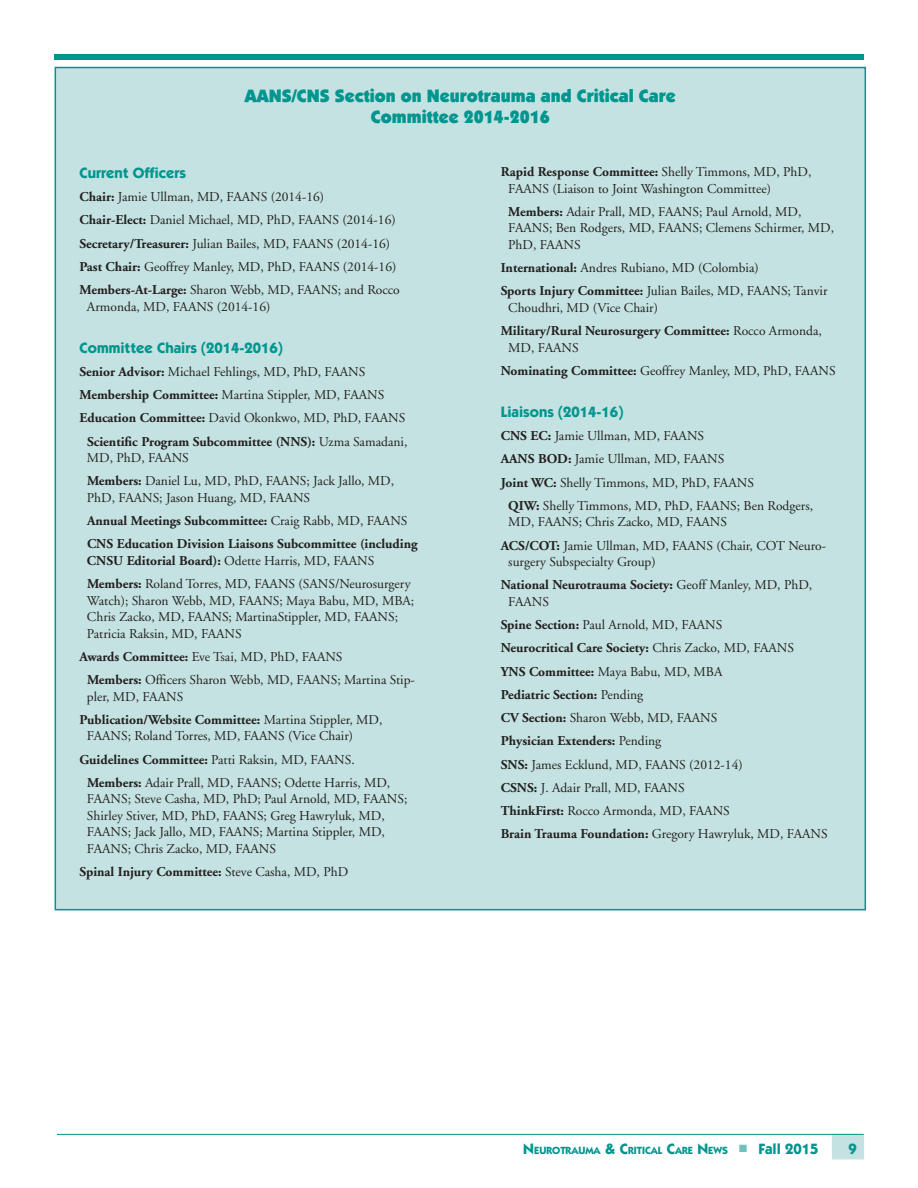
<style>
.page{position:relative;width:918px;height:1188px;background:#fff}
.page>*{position:absolute;margin:0;border:0;box-sizing:border-box;transform-origin:0 0}
.Heading_12pt{font:900 18px "Itc Kabel";color:#00958e}
.heading_in_article{font:700 15px "Itc Kabel";color:#00958e}
.leadership{font:13.5px/16.5px "Adobe Garamond";color:#231f20}
.leadership-2{font:700 13.5px/16.5px "Adobe Garamond";color:#231f20}
.t1{font:700 10.5px "Itc Kabel";color:#00958e}
.s1{font-weight:700}
.s2{font-weight:400}
.s3{font-size:15px}
</style>
<div class="page">
<div style="left:54px;top:54px;width:810px;height:6px;background:#00958e"></div>
<div style="left:832px;top:1134px;width:32px;height:25px;background:#c4e2e1"></div>
<hr style="left:57px;top:1134px;width:807px;height:1px;background:#00958e">
<div style="left:55px;top:68px;width:810px;height:842px;background:#c4e2e1"></div>
<p class="Heading_12pt" style="left:245px;top:85px;width:433px">AANS/CNS Section on Neurotrauma and Critical Care</p>
<p class="Heading_12pt" style="left:371px;top:106px;width:181px">Committee 2014-2016</p>
<p class="heading_in_article" style="left:79px;top:164px;width:108px">Current Officers</p>
<p class="leadership" style="left:79px;top:189px;width:246px"><span class="s1">Chair:</span> Jamie Ullman, MD, FAANS (2014-16)</p>
<p class="leadership" style="left:79px;top:212px;width:318px"><span class="s1">Chair-Elect:</span> Daniel Michael, MD, PhD, FAANS (2014-16)</p>
<p class="leadership" style="left:79px;top:235px;width:312px"><span class="s1">Secretary/Treasurer:</span> Julian Bailes, MD, FAANS (2014-16)</p>
<p class="leadership" style="left:79px;top:259px;width:318px"><span class="s1">Past Chair:</span> Geoffrey Manley, MD, PhD, FAANS (2014-16)</p>
<p class="leadership" style="left:87px;top:282px;width:314px;text-indent:-8px"><span class="s1">Members-At-Large:</span> Sharon Webb, MD, FAANS; and Rocco<br>Armonda, MD, FAANS (2014-16)</p>
<p class="heading_in_article" style="left:79px;top:338px;width:205px">Committee Chairs (2014-2016)</p>
<p class="leadership" style="left:79px;top:364px;width:287px"><span class="s1">Senior Advisor:</span> Michael Fehlings, MD, PhD, FAANS</p>
<p class="leadership" style="left:79px;top:387px;width:306px"><span class="s1">Membership Committee:</span> Martina Stippler, MD, FAANS</p>
<p class="leadership" style="left:79px;top:410px;width:327px"><span class="s1">Education Committee:</span> David Okonkwo, MD, PhD, FAANS</p>
<p class="leadership-2" style="left:87px;top:433px;width:322px">Scientific Program Subcommittee (NNS): <span class="s2">Uzma Samadani,<br>MD, PhD, FAANS</span></p>
<p class="leadership" style="left:87px;top:473px;width:309px"><span class="s1">Members:</span> Daniel Lu, MD, PhD, FAANS; Jack Jallo, MD,<br>PhD, FAANS; Jason Huang, MD, FAANS</p>
<p class="leadership-2" style="left:87px;top:513px;width:322px">Annual Meetings Subcommittee: <span class="s2">Craig Rabb, MD, FAANS</span></p>
<p class="leadership-2" style="left:87px;top:536px;width:332px">CNS Education Division Liaisons Subcommittee (including<br>CNSU Editorial Board): <span class="s2">Odette Harris, MD, FAANS</span></p>
<p class="leadership" style="left:87px;top:576px;width:329px"><span class="s1">Members:</span> Roland Torres, MD, FAANS (SANS/Neurosurgery Watch); Sharon Webb, MD, FAANS; Maya Babu, MD, MBA; Chris Zacko, MD, FAANS; MartinaStippler, MD, FAANS; Patricia Raksin, MD, FAANS</p>
<p class="leadership" style="left:79px;top:649px;width:265px"><span class="s1">Awards Committee:</span> Eve Tsai, MD, PhD, FAANS</p>
<p class="leadership" style="left:87px;top:672px;width:329px"><span class="s1">Members:</span> Officers Sharon Webb, MD, FAANS; Martina Stip&shy;pler, MD, FAANS</p>
<p class="leadership" style="left:87px;top:712px;width:297px;text-indent:-8px"><span class="s1">Publication/Website Committee:</span> Martina Stippler, MD,<br>FAANS; Roland Torres, MD, FAANS (Vice Chair)</p>
<p class="leadership" style="left:79px;top:751px;width:277px"><span class="s1">Guidelines Committee:</span> Patti Raksin, MD, FAANS.</p>
<p class="leadership" style="left:87px;top:775px;width:322px"><span class="s1">Members:</span> Adair Prall, MD, FAANS; Odette Harris, MD, FAANS; Steve Casha, MD, PhD; Paul Arnold, MD, FAANS; Shirley Stiver, MD, PhD, FAANS; Greg Hawryluk, MD, FAANS; Jack Jallo, MD, FAANS; Martina Stippler, MD, FAANS; Chris Zacko, MD, FAANS</p>
<p class="leadership-2" style="left:79px;top:864px;width:270px">Spinal Injury Committee: <span class="s2">Steve Casha, MD, PhD</span></p>
<p class="leadership" style="left:508px;top:164px;width:305px;text-indent:-8px"><span class="s1">Rapid Response Committee:</span> Shelly Timmons, MD, PhD,<br>FAANS (Liaison to Joint Washington Committee)</p>
<p class="leadership" style="left:508px;top:204px;width:327px"><span class="s1">Members:</span> Adair Prall, MD, FAANS; Paul Arnold, MD,<br>FAANS; Ben Rodgers, MD, FAANS; Clemens Schirmer, MD,<br>PhD, FAANS</p>
<p class="leadership" style="left:501px;top:260px;width:260px"><span class="s1">International:</span> Andres Rubiano, MD (Colombia)</p>
<p class="leadership" style="left:508px;top:283px;width:321px;text-indent:-8px"><span class="s1">Sports Injury Committee:</span> Julian Bailes, MD, FAANS; Tanvir<br>Choudhri, MD (Vice Chair)</p>
<p class="leadership-2" style="left:508px;top:323px;width:315px;text-indent:-8px">Military/Rural Neurosurgery Committee: <span class="s2">Rocco Armonda,<br>MD, FAANS</span></p>
<p class="leadership" style="left:501px;top:363px;width:336px"><span class="s1">Nominating Committee:</span> Geoffrey Manley, MD, PhD, FAANS</p>
<p class="heading_in_article" style="left:501px;top:403px;width:124px">Liaisons (2014-16)</p>
<p class="leadership" style="left:501px;top:428px;width:205px"><span class="s1">CNS EC:</span> Jamie Ullman, MD, FAANS</p>
<p class="leadership" style="left:501px;top:451px;width:225px"><span class="s1">AANS BOD:</span> Jamie Ullman, MD, FAANS</p>
<p class="leadership" style="left:501px;top:475px;width:255px"><span class="s1">Joint WC:</span> Shelly Timmons, MD, PhD, FAANS</p>
<p class="leadership" style="left:508px;top:498px;width:306px"><span class="s1">QIW:</span> Shelly Timmons, MD, PhD, FAANS; Ben Rodgers,<br>MD, FAANS; Chris Zacko, MD, FAANS</p>
<p class="leadership" style="left:508px;top:538px;width:319px;text-indent:-8px"><span class="s1">ACS/COT:</span> Jamie Ullman, MD, FAANS (Chair, COT Neuro&shy;surgery Subspecialty Group)</p>
<p class="leadership-2" style="left:508px;top:577px;width:305px;text-indent:-8px">National Neurotrauma Society: <span class="s2">Geoff Manley, MD, PhD,<br>FAANS</span></p>
<p class="leadership" style="left:501px;top:617px;width:223px"><span class="s1">Spine Section:</span> Paul Arnold, MD, FAANS</p>
<p class="leadership-2" style="left:501px;top:640px;width:295px">Neurocritical Care Society: <span class="s2">Chris Zacko, MD, FAANS</span></p>
<p class="leadership" style="left:501px;top:664px;width:223px"><span class="s1">YNS Committee:</span> Maya Babu, MD, MBA</p>
<p class="leadership-2" style="left:501px;top:687px;width:144px">Pediatric Section: <span class="s2">Pending</span></p>
<p class="leadership" style="left:501px;top:710px;width:218px"><span class="s1">CV Section:</span> Sharon Webb, MD, FAANS</p>
<p class="leadership-2" style="left:501px;top:733px;width:162px">Physician Extenders: <span class="s2">Pending</span></p>
<p class="leadership" style="left:501px;top:757px;width:243px"><span class="s1">SNS:</span> James Ecklund, MD, FAANS (2012-14)</p>
<p class="leadership" style="left:501px;top:780px;width:185px"><span class="s1">CSNS:</span> J. Adair Prall, MD, FAANS</p>
<p class="leadership" style="left:501px;top:803px;width:231px"><span class="s1">ThinkFirst:</span> Rocco Armonda, MD, FAANS</p>
<p class="leadership" style="left:501px;top:826px;width:328px"><span class="s1">Brain Trauma Foundation:</span> Gregory Hawryluk, MD, FAANS</p>
<p class="t1" style="left:523px;top:1144px;width:206px"><span class="s3">N</span>EUROTRAUMA <span class="s3">&amp; C</span>RITICAL <span class="s3">C</span>ARE <span class="s3">N</span>EWS</p>
<p class="heading_in_article" style="left:759px;top:1140px;width:62px">Fall 2015</p>
<p class="heading_in_article" style="left:849px;top:1140px;width:10px">9</p>
</div>
